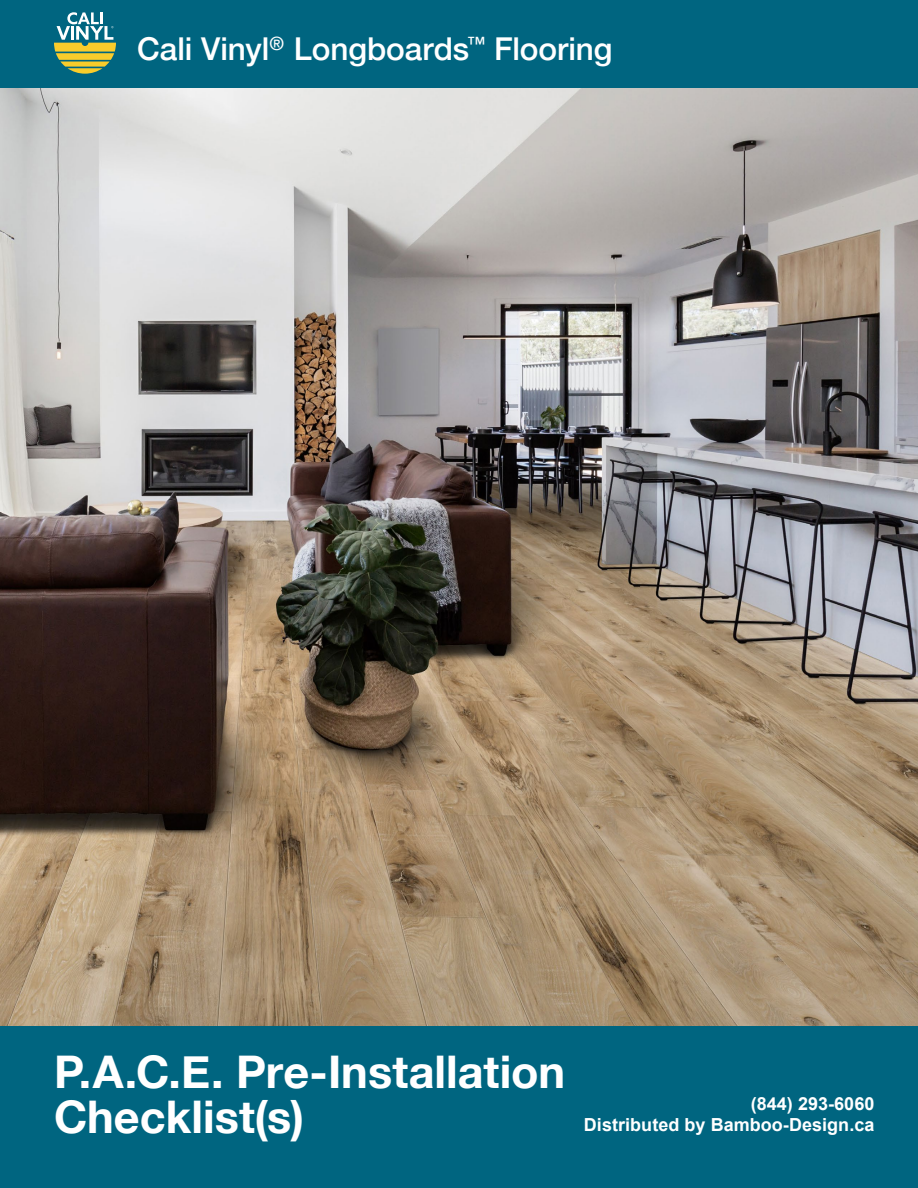
<style>
.page{position:relative;width:918px;height:1188px;background:#fff}
.page>*{position:absolute;margin:0;border:0;box-sizing:border-box;transform-origin:0 0}
.t1{font:700 45px/45px "Helvetica Neue";color:#fff}
.t2{font:500 31.5px "Helvetica Neue";letter-spacing:-.005em;color:#fff}
.t3{font:700 18px/21.6px "Arial";letter-spacing:.005em;color:#fff;text-align:right}
</style>
<div class="page">
<img style="left:0;top:87px;width:918px;height:939px">
<div style="left:0;top:1026px;width:918px;height:162px;background:#006580"></div>
<div style="left:0;top:0;width:918px;height:87px;background:#006580"></div>
<svg style="left:54px;top:12px;width:62px;height:62px"></svg>
<h2 class="t2" style="left:137px;top:24px;width:477px">Cali Vinyl<sup>®</sup> Longboards<sup>™</sup> Flooring</h2>
<h1 class="t1" style="left:54px;top:1051px;width:513px">P.A.C.E. Pre-Installation<br>Checklist(s)</h1>
<p class="t3" style="left:584px;top:1093px;width:292px">(844) 293-6060<br>Distributed by Bamboo-Design.ca</p>
</div>
